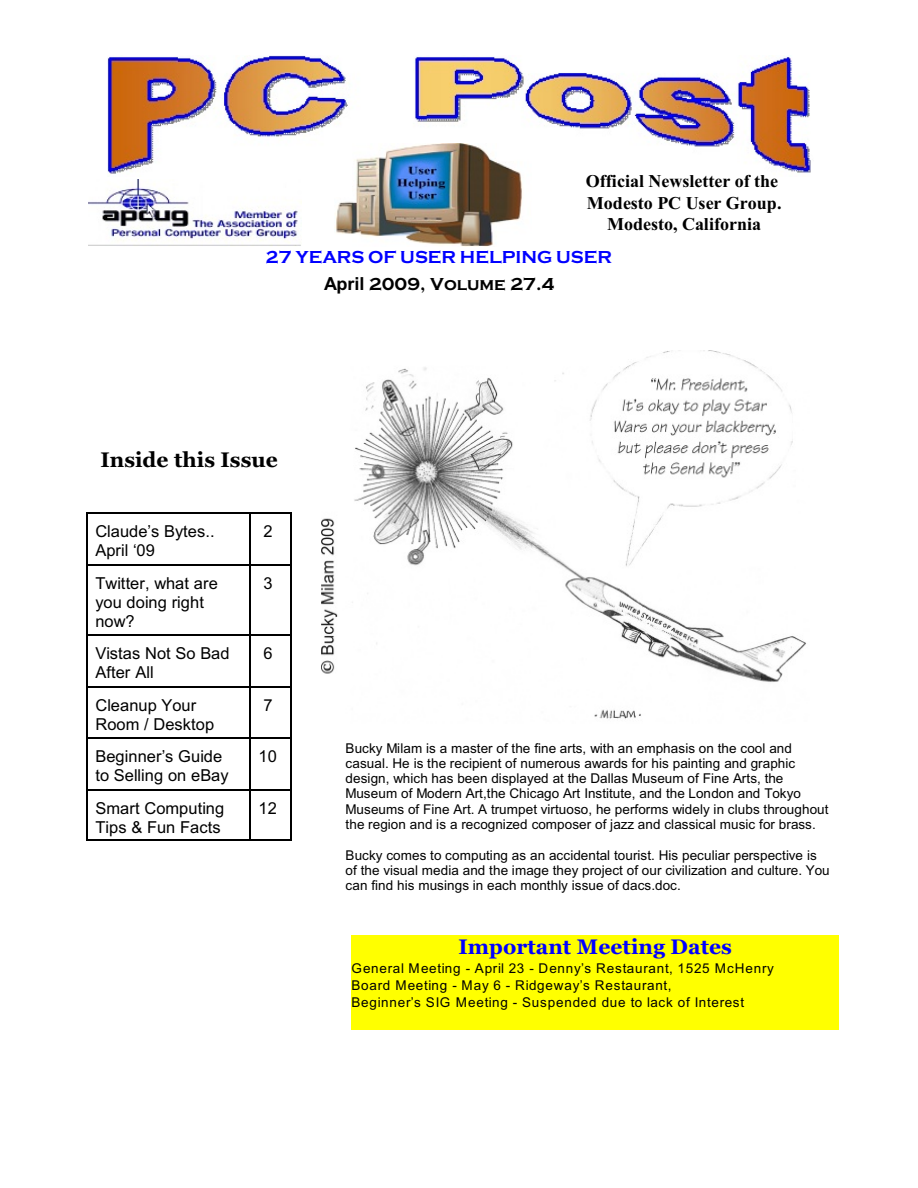
<style>
.page{position:relative;width:918px;height:1188px;background:#fff}
.page>*{position:absolute;margin:0;border:0;box-sizing:border-box;transform-origin:0 0}
.t1{font:700 21px "Georgia";letter-spacing:.005em;color:#00f}
.t2{font:700 21px "Georgia";letter-spacing:.005em;color:#000}
.t3{font:700 18px/21.3px "Times New Roman";color:#000;text-align:center}
.t4{font:700 18px/27.3px "Copperplate Gothic";color:#00f;text-align:center}
.t5{font:16.5px/19px "Arial";letter-spacing:.005em;color:#000}
.t6{font:13.5px/15.3px "Arial";letter-spacing:.005em;color:#000}
.t7{font:13.5px/17.1px "Arial";letter-spacing:.055em;color:#000}
.s1{font-family:"Arial";color:#000}
.s2{color:#000}
</style>
<div class="page">
<hr style="left:86px;top:513px;width:2px;height:51px;background:#000">
<hr style="left:86px;top:513px;width:164px;height:1px;background:#000">
<hr style="left:250px;top:513px;width:1px;height:51px;background:#000">
<hr style="left:290px;top:513px;width:1px;height:51px;background:#000">
<hr style="left:250px;top:513px;width:41px;height:1px;background:#000">
<hr style="left:86px;top:564px;width:2px;height:70px;background:#000">
<hr style="left:86px;top:564px;width:164px;height:1px;background:#000">
<hr style="left:250px;top:564px;width:1px;height:70px;background:#000">
<hr style="left:290px;top:564px;width:1px;height:70px;background:#000">
<hr style="left:250px;top:564px;width:41px;height:1px;background:#000">
<hr style="left:86px;top:635px;width:2px;height:51px;background:#000">
<hr style="left:86px;top:635px;width:164px;height:1px;background:#000">
<hr style="left:250px;top:635px;width:1px;height:51px;background:#000">
<hr style="left:290px;top:635px;width:1px;height:51px;background:#000">
<hr style="left:250px;top:635px;width:41px;height:1px;background:#000">
<hr style="left:86px;top:686px;width:2px;height:51px;background:#000">
<hr style="left:86px;top:686px;width:164px;height:1px;background:#000">
<hr style="left:250px;top:686px;width:1px;height:51px;background:#000">
<hr style="left:290px;top:686px;width:1px;height:51px;background:#000">
<hr style="left:250px;top:686px;width:41px;height:1px;background:#000">
<hr style="left:86px;top:738px;width:2px;height:51px;background:#000">
<hr style="left:86px;top:738px;width:164px;height:1px;background:#000">
<hr style="left:250px;top:738px;width:1px;height:51px;background:#000">
<hr style="left:290px;top:738px;width:1px;height:51px;background:#000">
<hr style="left:250px;top:738px;width:41px;height:1px;background:#000">
<hr style="left:86px;top:789px;width:2px;height:51px;background:#000">
<hr style="left:86px;top:789px;width:164px;height:1px;background:#000">
<hr style="left:86px;top:839px;width:164px;height:1px;background:#000">
<hr style="left:250px;top:789px;width:1px;height:51px;background:#000">
<hr style="left:290px;top:789px;width:1px;height:51px;background:#000">
<hr style="left:250px;top:789px;width:41px;height:1px;background:#000">
<hr style="left:250px;top:839px;width:41px;height:1px;background:#000">
<img style="left:107px;top:55px;width:704px;height:119px">
<img style="left:335px;top:143px;width:196px;height:104px">
<img style="left:89px;top:179px;width:213px;height:67px">
<img style="left:322px;top:350px;width:484px;height:369px">
<div style="left:351px;top:935px;width:488px;height:95px;background:#ff0"></div>
<h2 class="t3" style="left:586px;top:173px;width:197px">Official Newsletter of the<br>Modesto PC User Group.<br>Modesto, California</h2>
<h2 class="t4" style="left:266px;top:243px;width:348px">27 YEARS OF USER HELPING USER<br><span class="s1">April</span> <span class="s2">2009, Volume 27.4</span></h2>
<h1 class="t2" style="left:100px;top:451px;width:179px">Inside this Issue</h1>
<p class="t5" style="left:95px;top:523px;width:121px">Claude’s Bytes..<br>April ‘09</p>
<p class="t5" style="left:263px;top:523px;width:11px">2</p>
<p class="t5" style="left:95px;top:575px;width:124px">Twitter, what are you doing right now?</p>
<p class="t5" style="left:263px;top:575px;width:11px">3</p>
<p class="t5" style="left:95px;top:645px;width:136px">Vistas Not So Bad<br>After All</p>
<p class="t5" style="left:263px;top:645px;width:11px">6</p>
<p class="t5" style="left:95px;top:697px;width:120px">Cleanup Your<br>Room / Desktop</p>
<p class="t5" style="left:263px;top:697px;width:11px">7</p>
<p class="t5" style="left:95px;top:748px;width:135px">Beginner’s Guide to Selling on eBay</p>
<p class="t5" style="left:259px;top:748px;width:20px">10</p>
<p class="t5" style="left:95px;top:800px;width:130px">Smart Computing<br>Tips &amp; Fun Facts</p>
<p class="t5" style="left:259px;top:800px;width:20px">12</p>
<p class="t6" style="left:346px;top:741px;width:484px">Bucky Milam is a master of the fine arts, with an emphasis on the cool and casual. He is the recipient of numerous awards for his painting and graphic design, which has been displayed at the Dallas Museum of Fine Arts, the Museum of Modern Art,the Chicago Art Institute, and the London and Tokyo Museums of Fine Art. A trumpet virtuoso, he performs widely in clubs throughout the region and is a recognized composer of jazz and classical music for brass.</p>
<p class="t6" style="left:346px;top:849px;width:486px">Bucky comes to computing as an accidental tourist. His peculiar perspective is of the visual media and the image they project of our civilization and culture. You can find his musings in each monthly issue of dacs.doc.</p>
<h1 class="t1" style="left:458px;top:938px;width:275px">Important Meeting Dates</h1>
<p class="t7" style="left:351px;top:961px;width:424px">General Meeting - April 23 - Denny’s Restaurant, 1525 McHenry<br>Board Meeting - May 6 - Ridgeway’s Restaurant,<br>Beginner’s SIG Meeting - Suspended due to lack of Interest</p>
</div>
